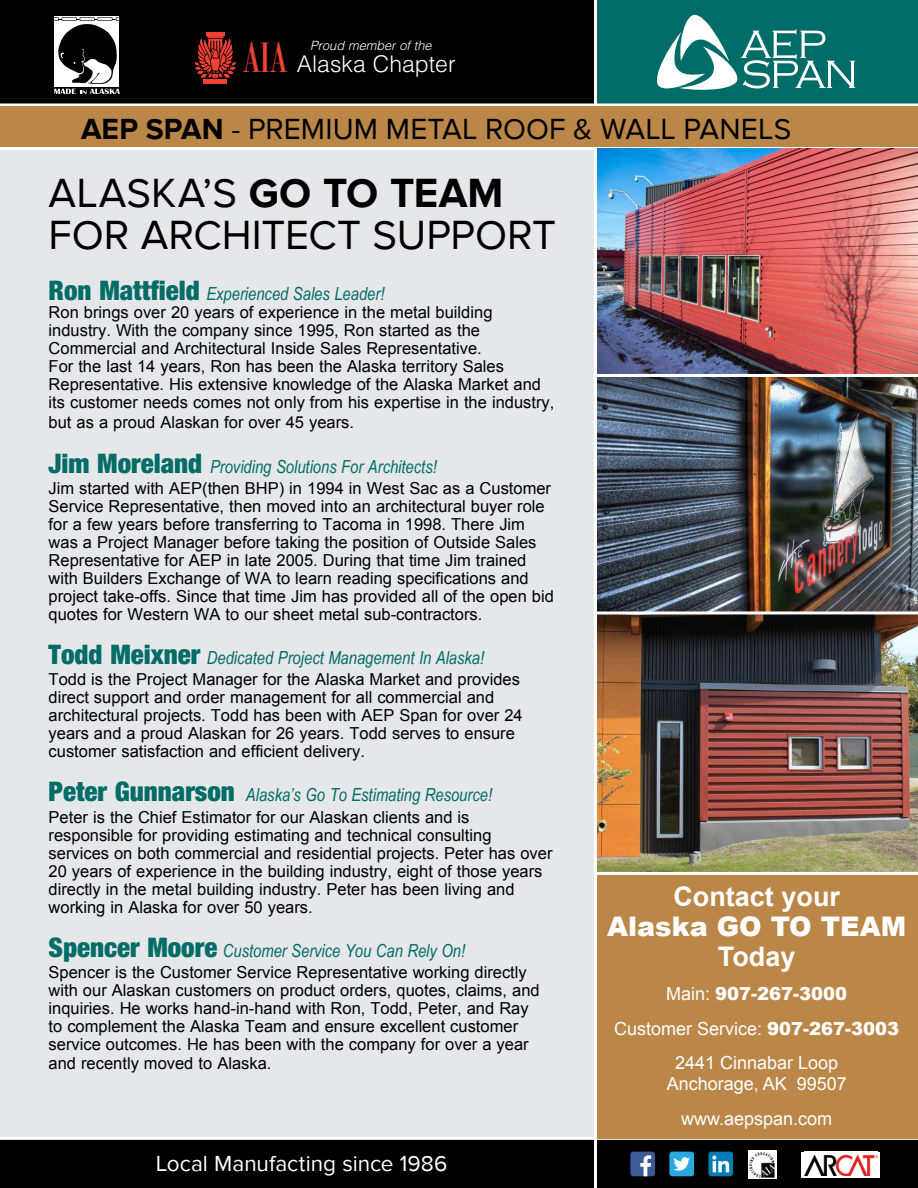
<style>
.page{position:relative;width:918px;height:1188px;background:#fff}
.page>*{position:absolute;margin:0;border:0;box-sizing:border-box;transform-origin:0 0}
.t1{font:45.9px "Bodoni MT Condensed";color:#ef4135}
.t2{font:42px/42px "Proxima Nova";color:#000}
.t3{font:30px "Proxima Nova";color:#000}
.t4{font:700 27px "Arial";color:#fff}
.t5{font:900 27px "Arial";color:#fff}
.t6{font:300 22.95px "Helvetica LT Std";color:#fff}
.t7{font:22.5px "Proxima Nova";color:#fff}
.t8{font:italic 18px "Arial Narrow";color:#006c67}
.t9{font:18px/34.5px "Arial";color:#fff;text-align:center}
.t10{font:16.5px/18px "Arial";color:#000}
.t11{font:italic 300 12.75px "Helvetica LT Std";color:#fff}
.s1{font-weight:700}
.s2{font-family:"Helvetica Neue LT Std";font-weight:900;font-style:normal;font-stretch:condensed;font-size:27px}
.s3{font-weight:900}
</style>
<div class="page">
<div style="left:0;top:135px;width:918px;height:1011px;background:#e6e7e8"></div>
<div style="left:597px;top:0;width:321px;height:108px;background:#006c67"></div>
<div style="left:0;top:0;width:597px;height:108px;background:#000"></div>
<div style="left:0;top:1138px;width:918px;height:50px;background:#000"></div>
<hr style="left:0;top:147px;width:918px;height:3px;background:#fff">
<hr style="left:0;top:104px;width:918px;height:2px;background:#fff">
<hr style="left:0;top:1137px;width:918px;height:3px;background:#fff">
<svg style="left:54px;top:16px;width:66px;height:78px"></svg>
<svg style="left:657px;top:15px;width:198px;height:75px"></svg>
<div style="left:203px;top:79px;width:24px;height:5px;background:#ef4135"></div>
<hr style="left:206px;top:32px;width:19px;height:3px;background:#ef4135">
<svg style="left:195px;top:36px;width:41px;height:43px"></svg>
<img style="left:597px;top:377px;width:321px;height:495px">
<img style="left:597px;top:148px;width:321px;height:226px">
<div style="left:596px;top:873px;width:322px;height:265px;background:#ba8748"></div>
<div style="left:748px;top:1150px;width:28px;height:29px;background:#fff"></div>
<img style="left:749px;top:1152px;width:26px;height:26px">
<div style="left:802px;top:1152px;width:78px;height:26px;background:#fff"></div>
<img style="left:805px;top:1154px;width:72px;height:22px">
<div style="left:669px;top:1152px;width:25px;height:24px;background:#2aa9e0;border-radius:3px"></div>
<div style="left:630px;top:1152px;width:25px;height:24px;background:#3d5a98;border-radius:3px"></div>
<svg style="left:674px;top:1157px;width:16px;height:14px"></svg>
<div style="left:708px;top:1152px;width:25px;height:24px;background:#077bb6;border-radius:3px"></div>
<svg style="left:712px;top:1156px;width:17px;height:16px"></svg>
<svg style="left:640px;top:1155px;width:11px;height:21px"></svg>
<hr style="left:596px;top:374px;width:322px;height:3px;background:#fff">
<hr style="left:596px;top:611px;width:322px;height:3px;background:#fff">
<hr style="left:595px;top:872px;width:323px;height:3px;background:#fff">
<hr style="left:594px;top:0;width:3px;height:1188px;background:#fff">
<div style="left:0;top:106px;width:918px;height:41px;background:#ba8748"></div>
<h1 class="t1" style="left:243px;top:30px;width:46px">AIA</h1>
<p class="t11" style="left:310px;top:37px;width:123px">Proud member of the</p>
<h3 class="t6" style="left:297px;top:50px;width:160px">Alaska Chapter</h3>
<h3 class="t3" style="left:81px;top:111px;width:712px"><span class="s1">AEP SPAN</span> - PREMIUM METAL ROOF &amp; WALL PANELS</h3>
<h2 class="t2" style="left:49px;top:173px;width:509px">ALASKA’S <span class="s1">GO TO TEAM<br></span>FOR ARCHITECT SUPPORT</h2>
<p class="t8" style="left:49px;top:281px;width:337px"><span class="s2">Ron Mattfield</span> Experienced Sales Leader!</p>
<p class="t10" style="left:49px;top:303px;width:507px">Ron brings over 20 years of experience in the metal building industry. With the company since 1995, Ron started as the Commercial and Architectural Inside Sales Representative.<br>For the last 14 years, Ron has been the Alaska territory Sales Representative. His extensive knowledge of the Alaska Market and its customer needs comes not only from his expertise in the industry,</p>
<p class="t10" style="left:49px;top:413px;width:307px">but as a proud Alaskan for over 45 years.</p>
<p class="t8" style="left:49px;top:454px;width:390px"><span class="s2">Jim Moreland</span> Providing Solutions For Architects!</p>
<p class="t10" style="left:49px;top:480px;width:507px">Jim started with AEP(then BHP) in 1994 in West Sac as a Customer Service Representative, then moved into an architectural buyer role for a few years before transferring to Tacoma in 1998. There Jim was a Project Manager before taking the position of Outside Sales Representative for AEP in late 2005. During that time Jim trained with Builders Exchange of WA to learn reading specifications and project take-offs. Since that time Jim has provided all of the open bid quotes for Western WA to our sheet metal sub-contractors.</p>
<p class="t8" style="left:49px;top:645px;width:437px"><span class="s2">Todd Meixner</span> Dedicated Project Management In Alaska!</p>
<p class="t10" style="left:49px;top:671px;width:476px">Todd is the Project Manager for the Alaska Market and provides direct support and order management for all commercial and architectural projects. Todd has been with AEP Span for over 24 years and a proud Alaskan for 26 years. Todd serves to ensure customer satisfaction and efficient delivery.</p>
<p class="t8" style="left:49px;top:783px;width:445px"><span class="s2">Peter Gunnarson</span> Alaska’s Go To Estimating Resource!</p>
<p class="t10" style="left:49px;top:808px;width:505px">Peter is the Chief Estimator for our Alaskan clients and is responsible for providing estimating and technical consulting services on both commercial and residential projects. Peter has over 20 years of experience in the building industry, eight of those years directly in the metal building industry. Peter has been living and working in Alaska for over 50 years.</p>
<p class="t8" style="left:49px;top:938px;width:418px"><span class="s2">Spencer Moore</span> Customer Service You Can Rely On!</p>
<p class="t10" style="left:49px;top:963px;width:493px">Spencer is the Customer Service Representative working directly with our Alaskan customers on product orders, quotes, claims, and inquiries. He works hand-in-hand with Ron, Todd, Peter, and Ray to complement the Alaska Team and ensure excellent customer service outcomes. He has been with the company for over a year</p>
<p class="t10" style="left:49px;top:1055px;width:224px">and recently moved to Alaska.</p>
<h3 class="t7" style="left:156px;top:1151px;width:293px">Local Manufacting since 1986</h3>
<h3 class="t4" style="left:673px;top:878px;width:168px">Contact your</h3>
<h3 class="t5" style="left:607px;top:907px;width:301px">Alaska GO TO TEAM</h3>
<h3 class="t4" style="left:718px;top:938px;width:79px">Today</h3>
<p class="t9" style="left:614px;top:977px;width:287px">Main: <span class="s3">907-267-3000<br></span>Customer Service: <span class="s3">907-267-3003<br></span>2441 Cinnabar Loop</p>
<p class="t9" style="left:667px;top:1067px;width:182px">Anchorage, AK 99507 www.aepspan.com</p>
</div>
